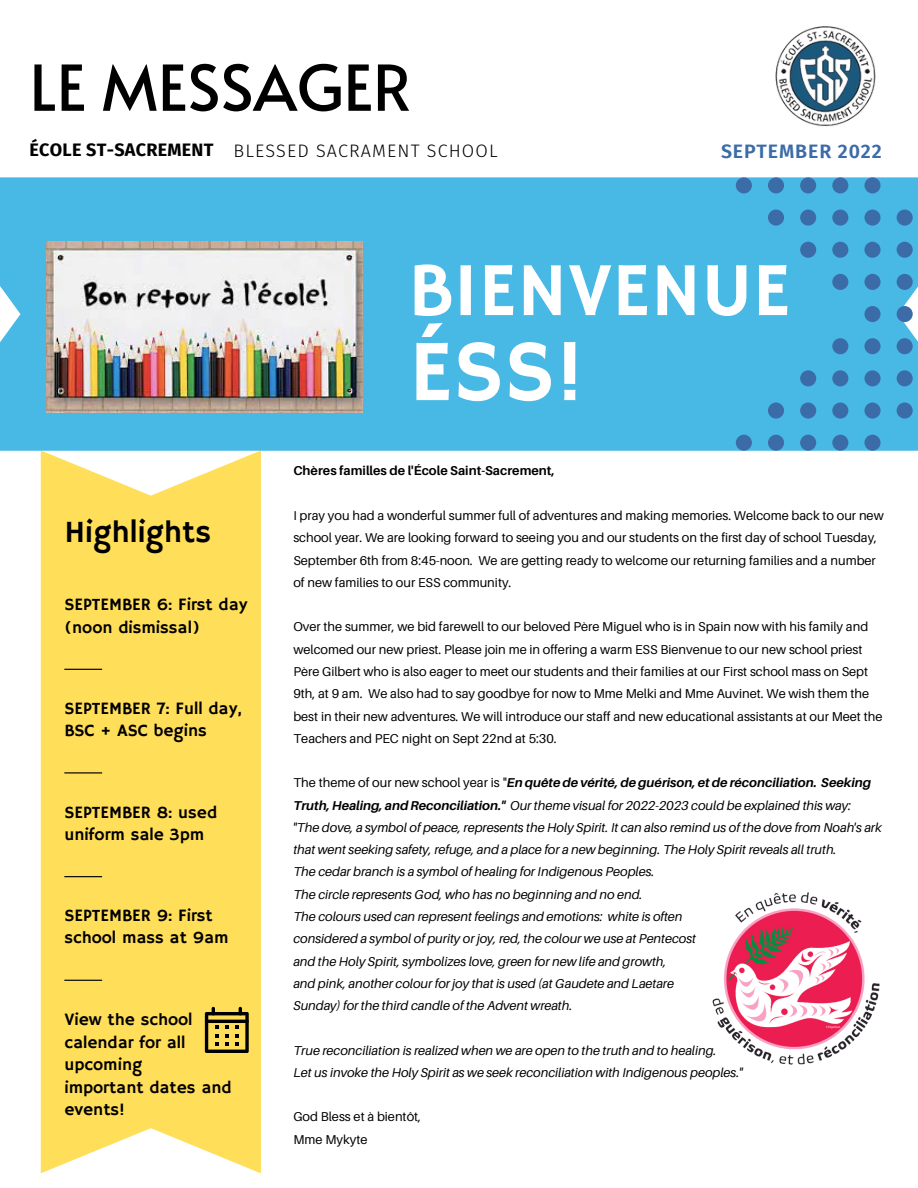
<style>
.page{position:relative;width:918px;height:1188px;background:#fff}
.page>*{position:absolute;margin:0;border:0;box-sizing:border-box;transform-origin:0 0}
.t1{font:87.75px "Hammersmith One";color:#fff}
.t2{font:76.5px "Hammersmith One";color:#fff}
.t3{font:63px "Alata";color:#000}
.t4{font:31.5px "Hammersmith One";color:#000}
.t5{font:600 19.5px "Fira Sans";letter-spacing:.045em;color:#3c6ca8}
.t6{font:300 18px "Fira Sans";letter-spacing:.06em;color:#000}
.t7{font:17.25px/22.5px "Hammersmith One";color:#000}
.t8{font:italic 12.9px/22.4px "Aileron";color:#000}
.t9{font:12.9px/22.4px "Aileron";color:#000}
.t10{font:700 12.9px "Aileron";color:#000}
.s1{font-weight:700}
.s2{font-style:normal}
</style>
<div class="page">
<div style="left:41px;top:451px;width:220px;height:722px;background:#ffde59"></div>
<div style="left:0;top:177px;width:918px;height:274px;background:#48b8e5"></div>
<div style="left:736px;top:177px;width:16px;height:16px;background:#3c6ca8;border-radius:50%"></div>
<div style="left:768px;top:177px;width:16px;height:16px;background:#3c6ca8;border-radius:50%"></div>
<div style="left:800px;top:177px;width:16px;height:16px;background:#3c6ca8;border-radius:50%"></div>
<div style="left:768px;top:210px;width:16px;height:16px;background:#3c6ca8;border-radius:50%"></div>
<div style="left:800px;top:210px;width:16px;height:16px;background:#3c6ca8;border-radius:50%"></div>
<div style="left:832px;top:177px;width:16px;height:16px;background:#3c6ca8;border-radius:50%"></div>
<div style="left:832px;top:210px;width:16px;height:16px;background:#3c6ca8;border-radius:50%"></div>
<div style="left:864px;top:177px;width:17px;height:16px;background:#3c6ca8;border-radius:50%"></div>
<div style="left:864px;top:210px;width:17px;height:16px;background:#3c6ca8;border-radius:50%"></div>
<div style="left:800px;top:242px;width:16px;height:16px;background:#3c6ca8;border-radius:50%"></div>
<div style="left:832px;top:242px;width:16px;height:16px;background:#3c6ca8;border-radius:50%"></div>
<div style="left:832px;top:274px;width:16px;height:16px;background:#3c6ca8;border-radius:50%"></div>
<div style="left:864px;top:242px;width:17px;height:16px;background:#3c6ca8;border-radius:50%"></div>
<div style="left:864px;top:274px;width:17px;height:16px;background:#3c6ca8;border-radius:50%"></div>
<div style="left:864px;top:306px;width:17px;height:16px;background:#3c6ca8;border-radius:50%"></div>
<div style="left:897px;top:210px;width:16px;height:16px;background:#3c6ca8;border-radius:50%"></div>
<div style="left:897px;top:242px;width:16px;height:16px;background:#3c6ca8;border-radius:50%"></div>
<div style="left:897px;top:274px;width:16px;height:16px;background:#3c6ca8;border-radius:50%"></div>
<div style="left:897px;top:306px;width:16px;height:16px;background:#3c6ca8;border-radius:50%"></div>
<div style="left:800px;top:370px;width:16px;height:16px;background:#3c6ca8;border-radius:50%"></div>
<div style="left:832px;top:338px;width:16px;height:16px;background:#3c6ca8;border-radius:50%"></div>
<div style="left:832px;top:370px;width:16px;height:16px;background:#3c6ca8;border-radius:50%"></div>
<div style="left:864px;top:338px;width:17px;height:16px;background:#3c6ca8;border-radius:50%"></div>
<div style="left:864px;top:370px;width:17px;height:16px;background:#3c6ca8;border-radius:50%"></div>
<div style="left:768px;top:403px;width:16px;height:16px;background:#3c6ca8;border-radius:50%"></div>
<div style="left:800px;top:403px;width:16px;height:16px;background:#3c6ca8;border-radius:50%"></div>
<div style="left:736px;top:435px;width:16px;height:16px;background:#3c6ca8;border-radius:50%"></div>
<div style="left:768px;top:435px;width:16px;height:16px;background:#3c6ca8;border-radius:50%"></div>
<div style="left:800px;top:435px;width:16px;height:16px;background:#3c6ca8;border-radius:50%"></div>
<div style="left:832px;top:403px;width:16px;height:16px;background:#3c6ca8;border-radius:50%"></div>
<div style="left:832px;top:435px;width:16px;height:16px;background:#3c6ca8;border-radius:50%"></div>
<div style="left:864px;top:403px;width:17px;height:16px;background:#3c6ca8;border-radius:50%"></div>
<div style="left:864px;top:435px;width:17px;height:16px;background:#3c6ca8;border-radius:50%"></div>
<div style="left:897px;top:338px;width:16px;height:16px;background:#3c6ca8;border-radius:50%"></div>
<div style="left:897px;top:370px;width:16px;height:16px;background:#3c6ca8;border-radius:50%"></div>
<div style="left:897px;top:403px;width:16px;height:16px;background:#3c6ca8;border-radius:50%"></div>
<hr style="left:64px;top:669px;width:38px;height:1px;background:#000">
<hr style="left:64px;top:980px;width:38px;height:1px;background:#000">
<hr style="left:64px;top:772px;width:38px;height:2px;background:#000">
<hr style="left:64px;top:876px;width:38px;height:1px;background:#000">
<svg style="left:205px;top:1007px;width:44px;height:46px;background:#968334"></svg>
<img style="left:712px;top:892px;width:168px;height:173px">
<img style="left:47px;top:241px;width:316px;height:171px">
<img style="left:775px;top:26px;width:101px;height:101px">
<h3 class="t3" style="left:30px;top:41px;width:383px">LE MESSAGER</h3>
<h3 class="t6" style="left:30px;top:140px;width:470px"><span class="s1">ÉCOLE ST-SACREMENT</span> BLESSED SACRAMENT SCHOOL</h3>
<h3 class="t5" style="left:721px;top:140px;width:162px">SEPTEMBER 2022</h3>
<h2 class="t2" style="left:408px;top:246px;width:384px">BIENVENUE</h2>
<h3 class="t4" style="left:64px;top:513px;width:148px">Highlights</h3>
<h3 class="t7" style="left:64px;top:594px;width:185px">SEPTEMBER 6: First day (noon dismissal)</h3>
<h3 class="t7" style="left:64px;top:698px;width:179px">SEPTEMBER 7: Full day,<br>BSC + ASC begins</h3>
<h3 class="t7" style="left:64px;top:802px;width:154px">SEPTEMBER 8: used uniform sale 3pm</h3>
<h3 class="t7" style="left:64px;top:905px;width:166px">SEPTEMBER 9: First school mass at 9am</h3>
<h3 class="t7" style="left:64px;top:1009px;width:169px">View the school calendar for all upcoming<br>important dates and events!</h3>
<h1 class="t1" style="left:409px;top:321px;width:177px">ÉSS!</h1>
<p class="t10" style="left:293px;top:463px;width:263px">Chères familles de l'École Saint-Sacrement,</p>
<p class="t9" style="left:293px;top:504px;width:592px">I pray you had a wonderful summer full of adventures and making memories. Welcome back to our new school year. We are looking forward to seeing you and our students on the first day of school Tuesday, September 6th from 8:45-noon. We are getting ready to welcome our returning families and a number of new families to our ESS community.</p>
<p class="t9" style="left:293px;top:615px;width:591px">Over the summer, we bid farewell to our beloved Père Miguel who is in Spain now with his family and welcomed our new priest. Please join me in offering a warm ESS Bienvenue to our new school priest Père Gilbert who is also eager to meet our students and their families at our First school mass on Sept 9th, at 9 am. We also had to say goodbye for now to Mme Melki and Mme Auvinet. We wish them the best in their new adventures. We will introduce our staff and new educational assistants at our Meet the Teachers and PEC night on Sept 22nd at 5:30.</p>
<p class="t8" style="left:293px;top:771px;width:590px"><span class="s2">The theme of our new school year is "</span><span class="s1">En quête de vérité, de guérison, et de réconciliation. Seeking Truth, Healing, and Reconciliation."</span> Our theme visual for 2022-2023 could be explained this way:<br>"The dove, a symbol of peace, represents the Holy Spirit. It can also remind us of the dove from Noah's ark that went seeking safety, refuge, and a place for a new beginning. The Holy Spirit reveals all truth.<br>The cedar branch is a symbol of healing for Indigenous Peoples.<br>The circle represents God, who has no beginning and no end.<br>The colours used can represent feelings and emotions: white is often<br>considered a symbol of purity or joy, red, the colour we use at Pentecost<br>and the Holy Spirit, symbolizes love, green for new life and growth,<br>and pink, another colour for joy that is used (at Gaudete and Laetare<br>Sunday) for the third candle of the Advent wreath.</p>
<p class="t8" style="left:293px;top:1039px;width:451px">True reconciliation is realized when we are open to the truth and to healing.<br>Let us invoke the Holy Spirit as we seek reconciliation with Indigenous peoples."</p>
<p class="t9" style="left:293px;top:1106px;width:129px">God Bless et à bientôt,<br>Mme Mykyte</p>
</div>
